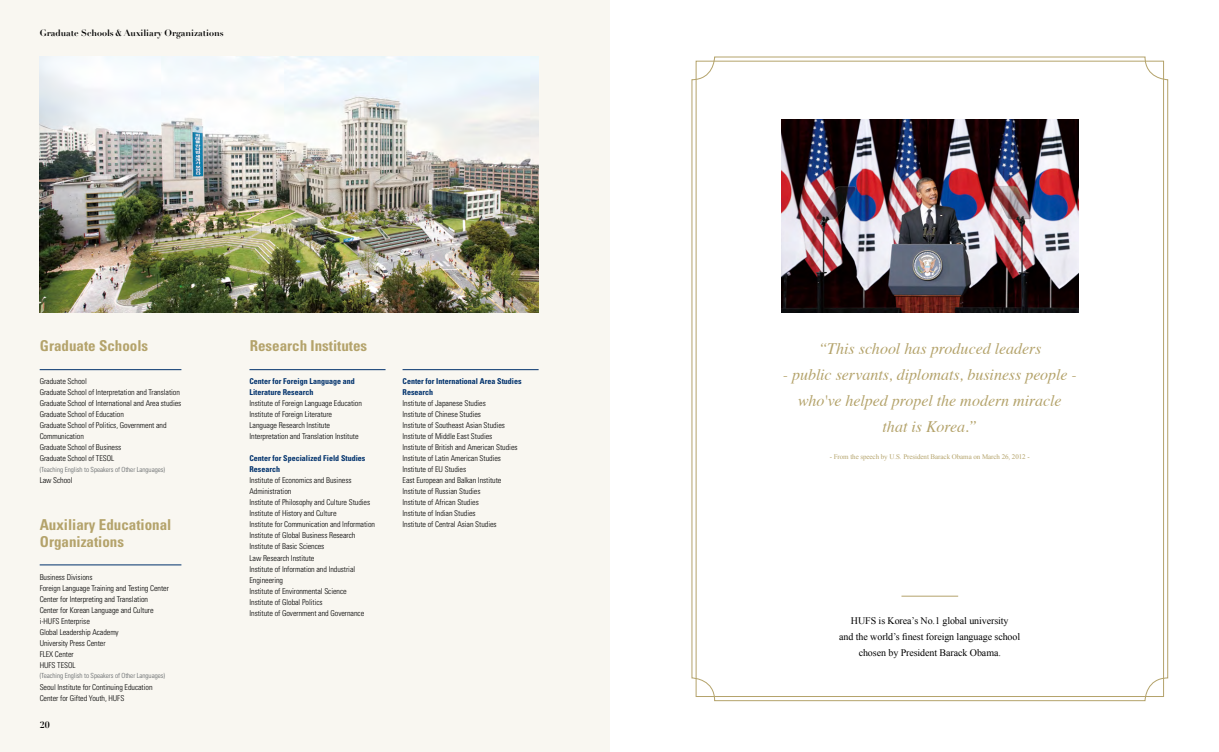
<style>
.page{position:relative;width:1219px;height:752px;background:#fff}
.page>*{position:absolute;margin:0;border:0;box-sizing:border-box;transform-origin:0 0}
.t1{font:italic 16px/26px "Times";letter-spacing:-.005em;color:#b4a36b;text-align:center}
.t2{font:700 condensed 15px/17px "Univers";color:#b4a36b}
.t3{font:10px/16px "Times New Roman";letter-spacing:-.01em;color:#000;text-align:center}
.t4{font:700 9px "Didot";color:#000}
.t5{font:300 condensed 8px/11px "Univers";letter-spacing:-.005em;color:#000}
.t6{font:700 condensed 8px/11px "Univers";color:#00316c}
.t7{font:300 condensed 7px "Univers";letter-spacing:-.005em;color:#5d6164}
.t8{font:7px "Times New Roman";letter-spacing:-.01em;color:#b4a36b}
</style>
<div class="page">
<div style="left:0;top:0;width:609px;height:751px;background:#f9f7f1"></div>
<hr style="left:40px;top:369px;width:141px;height:1px;background:#00316c">
<hr style="left:40px;top:564px;width:141px;height:1px;background:#00316c">
<hr style="left:249px;top:369px;width:137px;height:1px;background:#00316c">
<hr style="left:403px;top:369px;width:136px;height:1px;background:#00316c">
<hr style="left:901px;top:595px;width:57px;height:1px;background:#b4a36b">
<img style="left:781px;top:119px;width:298px;height:193px">
<img style="left:40px;top:57px;width:499px;height:255px">
<p class="t4" style="left:40px;top:27px;width:185px">Graduate Schools &amp; Auxiliary Organizations</p>
<h2 class="t2" style="left:40px;top:337px;width:110px">Graduate Schools</h2>
<p class="t5" style="left:40px;top:375px;width:143px">Graduate School<br>Graduate School of Interpretation and Translation<br>Graduate School of International and Area studies<br>Graduate School of Education<br>Graduate School of Politics, Government and<br>Communication<br>Graduate School of Business<br>Graduate School of TESOL</p>
<p class="t7" style="left:40px;top:464px;width:127px">(Teaching English to Speakers of Other Languages)</p>
<p class="t5" style="left:40px;top:474px;width:34px">Law School</p>
<h2 class="t2" style="left:40px;top:515px;width:133px">Auxiliary Educational<br>Organizations</h2>
<p class="t5" style="left:40px;top:570px;width:131px">Business Divisions<br>Foreign Language Training and Testing Center<br>Center for Interpreting and Translation<br>Center for Korean Language and Culture i-HUFS Enterprise<br>Global Leadership Academy<br>University Press Center<br>FLEX Center<br>HUFS TESOL</p>
<p class="t7" style="left:40px;top:670px;width:127px">(Teaching English to Speakers of Other Languages)</p>
<p class="t5" style="left:40px;top:680px;width:114px">Seoul Institute for Continuing Education<br>Center for Gifted Youth, HUFS</p>
<p class="t4" style="left:40px;top:718px;width:12px">20</p>
<h2 class="t2" style="left:250px;top:337px;width:119px">Research Institutes</h2>
<p class="t6" style="left:249px;top:375px;width:107px">Center for Foreign Language and<br>Literature Research</p>
<p class="t5" style="left:249px;top:397px;width:114px">Institute of Foreign Language Education Institute of Foreign Literature<br>Language Research Institute Interpretation and Translation Institute</p>
<p class="t6" style="left:249px;top:452px;width:118px">Center for Specialized Field Studies<br>Research</p>
<p class="t5" style="left:249px;top:474px;width:127px">Institute of Economics and Business<br>Administration<br>Institute of Philosophy and Culture Studies<br>Institute of History and Culture<br>Institute for Communication and Information<br>Institute of Global Business Research<br>Institute of Basic Sciences<br>Law Research Institute<br>Institute of Information and Industrial<br>Engineering<br>Institute of Environmental Science<br>Institute of Global Politics<br>Institute of Government and Governance</p>
<p class="t6" style="left:403px;top:375px;width:121px">Center for International Area Studies<br>Research</p>
<p class="t5" style="left:403px;top:397px;width:117px">Institute of Japanese Studies<br>Institute of Chinese Studies<br>Institute of Southeast Asian Studies<br>Institute of Middle East Studies<br>Institute of British and American Studies<br>Institute of Latin American Studies<br>Institute of EU Studies<br>East European and Balkan Institute<br>Institute of Russian Studies<br>Institute of African Studies<br>Institute of Indian Studies<br>Institute of Central Asian Studies</p>
<h1 class="t1" style="left:818px;top:334px;width:224px">“This school has produced leaders</h1>
<h1 class="t1" style="left:783px;top:360px;width:296px">- public servants, diplomats, business people - who've helped propel the modern miracle<br>that is Korea.”</h1>
<p class="t8" style="left:830px;top:451px;width:202px">- From the speech by U.S. President Barack Obama on March 26, 2012 -</p>
<p class="t3" style="left:839px;top:612px;width:182px">HUFS is Korea’s No.1 global university<br>and the world’s finest foreign language school chosen by President Barack Obama.</p>
</div>
